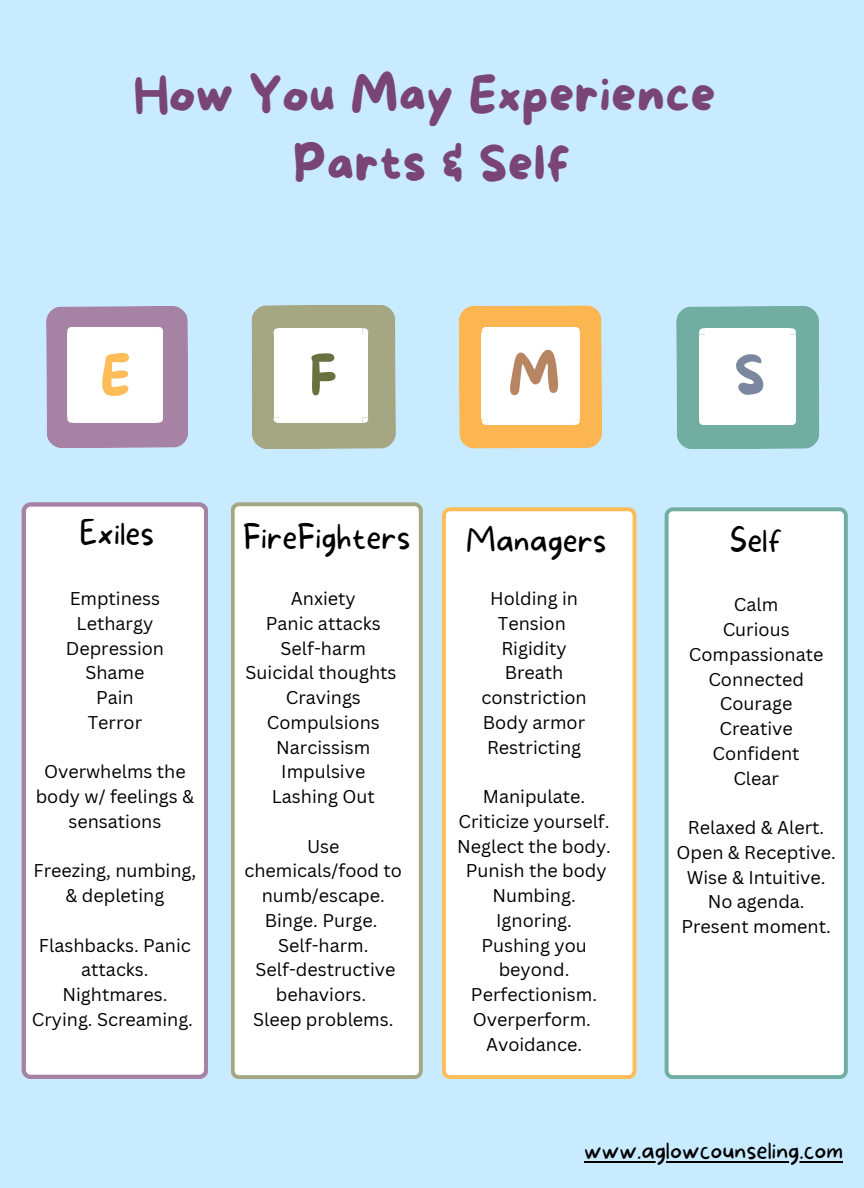
<style>
.page{position:relative;width:864px;height:1188px;background:#c8ebff}
.page>*{position:absolute;margin:0;border:0;box-sizing:border-box;transform-origin:0 0}
.t1{font:53.85px "More Sugar";color:#ffbd59}
.t2{font:53.85px "More Sugar";color:#68723f}
.t3{font:53.85px "More Sugar";color:#b88562}
.t4{font:53.85px "More Sugar";color:#7a879f}
.t5{font:49.5px/68.7px "More Sugar";letter-spacing:.01em;color:#794577;text-align:center}
.t6{font:100 33px "More Sugar";color:#000}
.t7{font:100 24.45px "More Sugar";color:#000}
.t8{font:18px/24.8px "Canva Sans";color:#000;text-align:center}
</style>
<div class="page">
<div style="left:22px;top:502px;width:186px;height:577px;background:#fff"></div>
<div style="left:442px;top:507px;width:194px;height:572px;background:#fff"></div>
<div style="left:231px;top:502px;width:191px;height:577px;background:#fff"></div>
<div style="left:665px;top:507px;width:183px;height:572px;background:#fff"></div>
<svg style="left:459px;top:305px;width:143px;height:144px;background:#fbd9a7"></svg>
<svg style="left:46px;top:306px;width:142px;height:142px;background:#cfbdcf"></svg>
<svg style="left:251px;top:305px;width:145px;height:144px;background:#cdcfbd"></svg>
<svg style="left:676px;top:306px;width:144px;height:143px;background:#b4d3ce"></svg>
<hr style="left:584px;top:1161px;width:259px;height:2px;background:#000">
<h2 class="t5" style="left:133px;top:63px;width:584px">How You May Experience<br>Parts &amp; Self</h2>
<h1 class="t1" style="left:100px;top:346px;width:32px">E</h1>
<h1 class="t2" style="left:309px;top:346px;width:30px">F</h1>
<h1 class="t3" style="left:508px;top:346px;width:54px">M</h1>
<h1 class="t4" style="left:734px;top:346px;width:33px">S</h1>
<h3 class="t6" style="left:80px;top:514px;width:76px">Exiles</h3>
<h3 class="t6" style="left:243px;top:517px;width:169px">FireFighters</h3>
<h3 class="t6" style="left:466px;top:521px;width:142px">Managers</h3>
<h3 class="t6" style="left:730px;top:521px;width:54px">Self</h3>
<p class="t8" style="left:66px;top:586px;width:100px">Emptiness<br>Lethargy<br>Depression<br>Shame<br>Pain<br>Terror</p>
<p class="t8" style="left:36px;top:759px;width:160px">Overwhelms the body w/ feelings &amp; sensations</p>
<p class="t8" style="left:34px;top:858px;width:164px">Freezing, numbing, &amp; depleting</p>
<p class="t8" style="left:32px;top:932px;width:163px">Flashbacks. Panic attacks.<br>Nightmares.<br>Crying. Screaming.</p>
<p class="t8" style="left:246px;top:586px;width:152px">Anxiety<br>Panic attacks<br>Self-harm<br>Suicidal thoughts<br>Cravings<br>Compulsions<br>Narcissism<br>Impulsive<br>Lashing Out</p>
<p class="t8" style="left:245px;top:833px;width:159px">Use chemicals/food to numb/escape.<br>Binge. Purge.<br>Self-harm.<br>Self-destructive behaviors.<br>Sleep problems.</p>
<p class="t8" style="left:481px;top:586px;width:107px">Holding in<br>Tension<br>Rigidity<br>Breath constriction<br>Body armor<br>Restricting</p>
<p class="t8" style="left:457px;top:784px;width:155px">Manipulate.<br>Criticize yourself.<br>Neglect the body.<br>Punish the body<br>Numbing.<br>Ignoring.<br>Pushing you beyond.<br>Perfectionism.<br>Overperform.<br>Avoidance.</p>
<p class="t8" style="left:689px;top:592px;width:136px">Calm<br>Curious<br>Compassionate<br>Connected<br>Courage<br>Creative<br>Confident<br>Clear</p>
<p class="t8" style="left:676px;top:815px;width:161px">Relaxed &amp; Alert.<br>Open &amp; Receptive.<br>Wise &amp; Intuitive.<br>No agenda.<br>Present moment.</p>
<h3 class="t7" style="left:584px;top:1136px;width:260px">www.aglowcounseling.com</h3>
</div>
